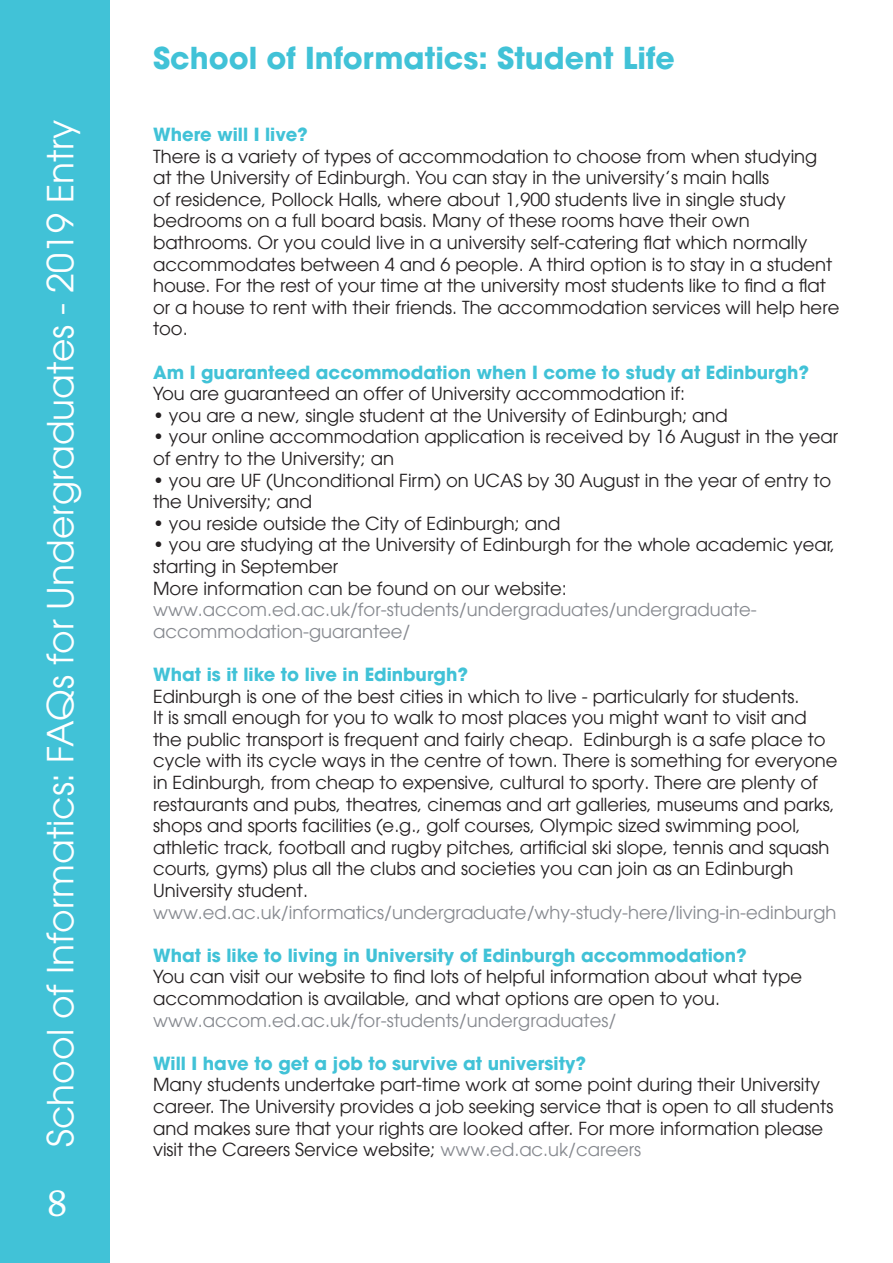
<style>
.page{position:relative;width:893px;height:1263px;background:#fff}
.page>*{position:absolute;margin:0;border:0;box-sizing:border-box;transform-origin:0 0}
.t1{font:39.3px "Bagatela";color:#fff}
.t2{font:36px "Avant Garde LT";color:#fff}
.t3{font:700 30px "Avant Garde LT";color:#41c2d7}
.t4{font:18px/21.6px "Avant Garde LT";color:#231f20}
.t5{font:18px/21.6px "Avant Garde LT";color:#86898f}
.t6{font:700 18px "Avant Garde LT";color:#41c2d7}
.s1{color:#86898f}
</style>
<div class="page">
<div style="left:0;top:0;width:109px;height:1263px;background:#41c2d7"></div>
<p class="t2" style="left:39px;top:1147px;width:1029px;rotate:-90deg">School of Informatics: FAQs for Undergraduates - 2019 Entry</p>
<p class="t1" style="left:47px;top:1178px;width:22px">8</p>
<p class="t3" style="left:153px;top:38px;width:523px">School of Informatics: Student Life</p>
<p class="t6" style="left:153px;top:123px;width:156px">Where will I live?</p>
<p class="t4" style="left:153px;top:145px;width:688px">There is a variety of types of accommodation to choose from when studying at the University of Edinburgh. You can stay in the university’s main halls<br>of residence, Pollock Halls, where about 1,900 students live in single study bedrooms on a full board basis. Many of these rooms have their own bathrooms. Or you could live in a university self-catering flat which normally accommodates between 4 and 6 people. A third option is to stay in a student house. For the rest of your time at the university most students like to find a flat or a house to rent with their friends. The accommodation services will help here too.</p>
<p class="t6" style="left:153px;top:360px;width:658px">Am I guaranteed accommodation when I come to study at Edinburgh?</p>
<p class="t4" style="left:153px;top:383px;width:533px">You are guaranteed an offer of University accommodation if:</p>
<p class="t4" style="left:153px;top:404px;width:576px">• you are a new, single student at the University of Edinburgh; and</p>
<p class="t4" style="left:153px;top:426px;width:686px">• your online accommodation application is received by 16 August in the year of entry to the University; an</p>
<p class="t4" style="left:153px;top:469px;width:680px">• you are UF (Unconditional Firm) on UCAS by 30 August in the year of entry to the University; and</p>
<p class="t4" style="left:153px;top:512px;width:409px">• you reside outside the City of Edinburgh; and</p>
<p class="t4" style="left:153px;top:534px;width:684px">• you are studying at the University of Edinburgh for the whole academic year, starting in September</p>
<p class="t4" style="left:153px;top:577px;width:415px">More information can be found on our website:</p>
<p class="t5" style="left:153px;top:599px;width:605px">www.accom.ed.ac.uk/for-students/undergraduates/undergraduate&shy;accommodation-guarantee/</p>
<p class="t6" style="left:153px;top:663px;width:316px">What is it like to live in Edinburgh?</p>
<p class="t4" style="left:153px;top:685px;width:686px">Edinburgh is one of the best cities in which to live - particularly for students.<br>It is small enough for you to walk to most places you might want to visit and the public transport is frequent and fairly cheap. Edinburgh is a safe place to cycle with its cycle ways in the centre of town. There is something for everyone in Edinburgh, from cheap to expensive, cultural to sporty. There are plenty of restaurants and pubs, theatres, cinemas and art galleries, museums and parks, shops and sports facilities (e.g., golf courses, Olympic sized swimming pool, athletic track, football and rugby pitches, artificial ski slope, tennis and squash courts, gyms) plus all the clubs and societies you can join as an Edinburgh University student.</p>
<p class="t5" style="left:153px;top:901px;width:685px">www.ed.ac.uk/informatics/undergraduate/why-study-here/living-in-edinburgh</p>
<p class="t6" style="left:153px;top:943px;width:595px">What is like to living in University of Edinburgh accommodation?</p>
<p class="t4" style="left:153px;top:966px;width:650px">You can visit our website to find lots of helpful information about what type accommodation is available, and what options are open to you.</p>
<p class="t5" style="left:153px;top:1009px;width:465px">www.accom.ed.ac.uk/for-students/undergraduates/</p>
<p class="t6" style="left:153px;top:1051px;width:434px">Will I have to get a job to survive at university?</p>
<p class="t4" style="left:153px;top:1074px;width:682px">Many students undertake part-time work at some point during their University career. The University provides a job seeking service that is open to all students and makes sure that your rights are looked after. For more information please visit the Careers Service website; <span class="s1">www.ed.ac.uk/careers</span></p>
</div>
